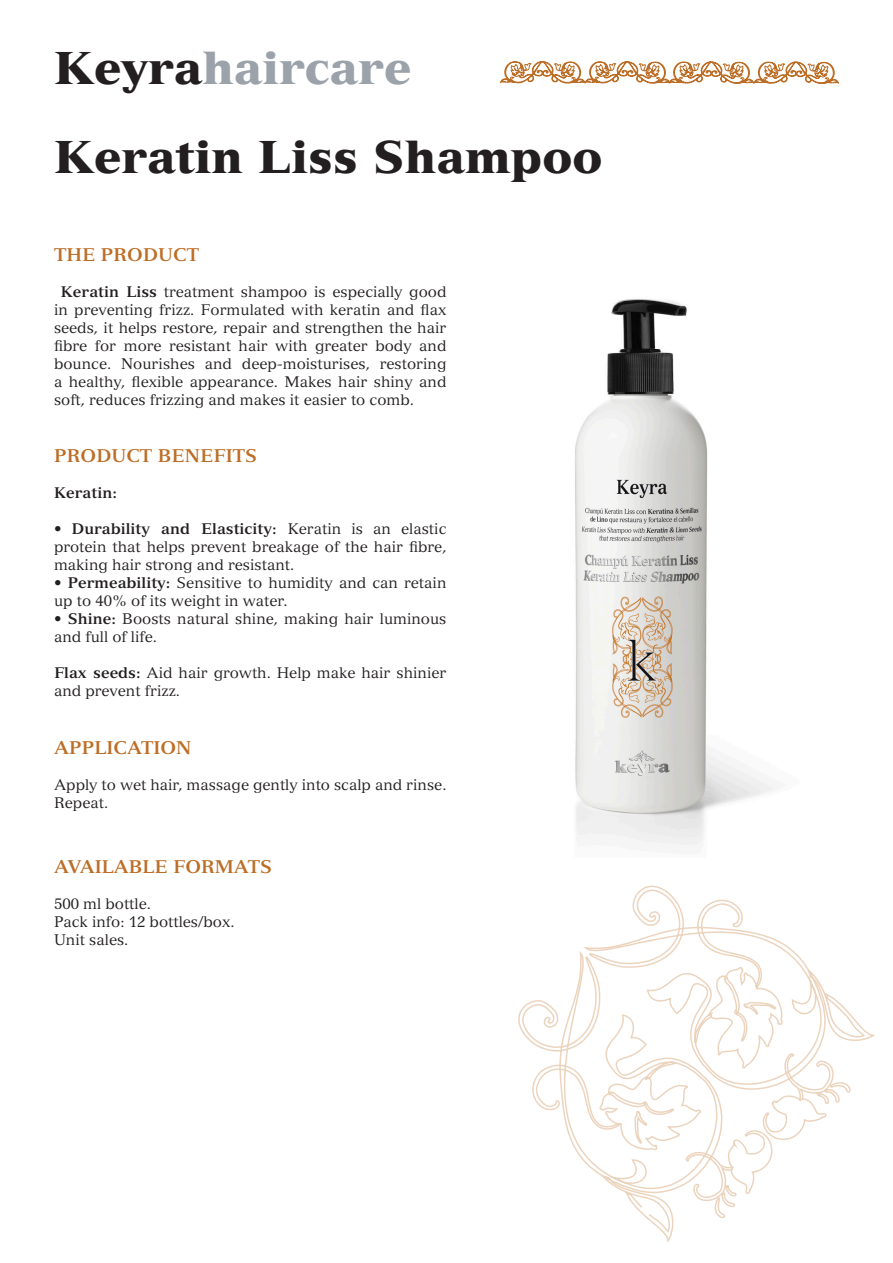
<style>
.page{position:relative;width:893px;height:1263px;background:#fff}
.page>*{position:absolute;margin:0;border:0;box-sizing:border-box;transform-origin:0 0}
.t1{font:900 45px/89.6px "Versailles LT Std";color:#231f20}
.t2{font:700 18px "Versailles LT Std";color:#bd6e26}
.t3{font:15px/18px "Versailles LT Std";color:#231f20}
.t4{font:700 15px "Versailles LT Std";color:#231f20}
.s1{color:#9ba2a9}
.s2{font-weight:700}
</style>
<div class="page">
<svg style="left:500px;top:61px;width:339px;height:23px"></svg>
<svg style="left:518px;top:885px;width:357px;height:358px"></svg>
<img style="left:575px;top:299px;width:198px;height:546px">
<h1 class="t1" style="left:54px;top:23px;width:550px">Keyra<span class="s1">haircare<br></span>Keratin Liss Shampoo</h1>
<p class="t2" style="left:54px;top:244px;width:147px">THE PRODUCT</p>
<p class="t3" style="left:54px;top:283px;width:394px;text-align:justify;text-indent:7px"><span class="s2">Keratin Liss</span> treatment shampoo is especially good in preventing frizz. Formulated with keratin and flax seeds, it helps restore, repair and strengthen the hair fibre for more resistant hair with greater body and bounce. Nourishes and deep-moisturises, restoring a healthy, flexible appearance. Makes hair shiny and soft, reduces frizzing and makes it easier to comb.</p>
<p class="t2" style="left:54px;top:445px;width:205px">PRODUCT BENEFITS</p>
<p class="t4" style="left:54px;top:484px;width:64px">Keratin:</p>
<p class="t3" style="left:54px;top:520px;width:394px;text-align:justify">• <span class="s2">Durability and Elasticity:</span> Keratin is an elastic protein that helps prevent breakage of the hair fibre, making hair strong and resistant.</p>
<p class="t3" style="left:54px;top:574px;width:394px">• <span class="s2">Permeability:</span> Sensitive to humidity and can retain up to 40% of its weight in water.</p>
<p class="t3" style="left:54px;top:610px;width:394px">• <span class="s2">Shine:</span> Boosts natural shine, making hair luminous and full of life.</p>
<p class="t3" style="left:54px;top:664px;width:394px"><span class="s2">Flax seeds:</span> Aid hair growth. Help make hair shinier and prevent frizz.</p>
<p class="t2" style="left:54px;top:737px;width:139px">APPLICATION</p>
<p class="t3" style="left:54px;top:776px;width:394px">Apply to wet hair, massage gently into scalp and rinse.<br>Repeat.</p>
<p class="t2" style="left:54px;top:856px;width:220px">AVAILABLE FORMATS</p>
<p class="t3" style="left:54px;top:895px;width:98px">500 ml bottle.</p>
<p class="t3" style="left:54px;top:913px;width:182px">Pack info: 12 bottles/box.</p>
<p class="t3" style="left:54px;top:931px;width:76px">Unit sales.</p>
</div>
